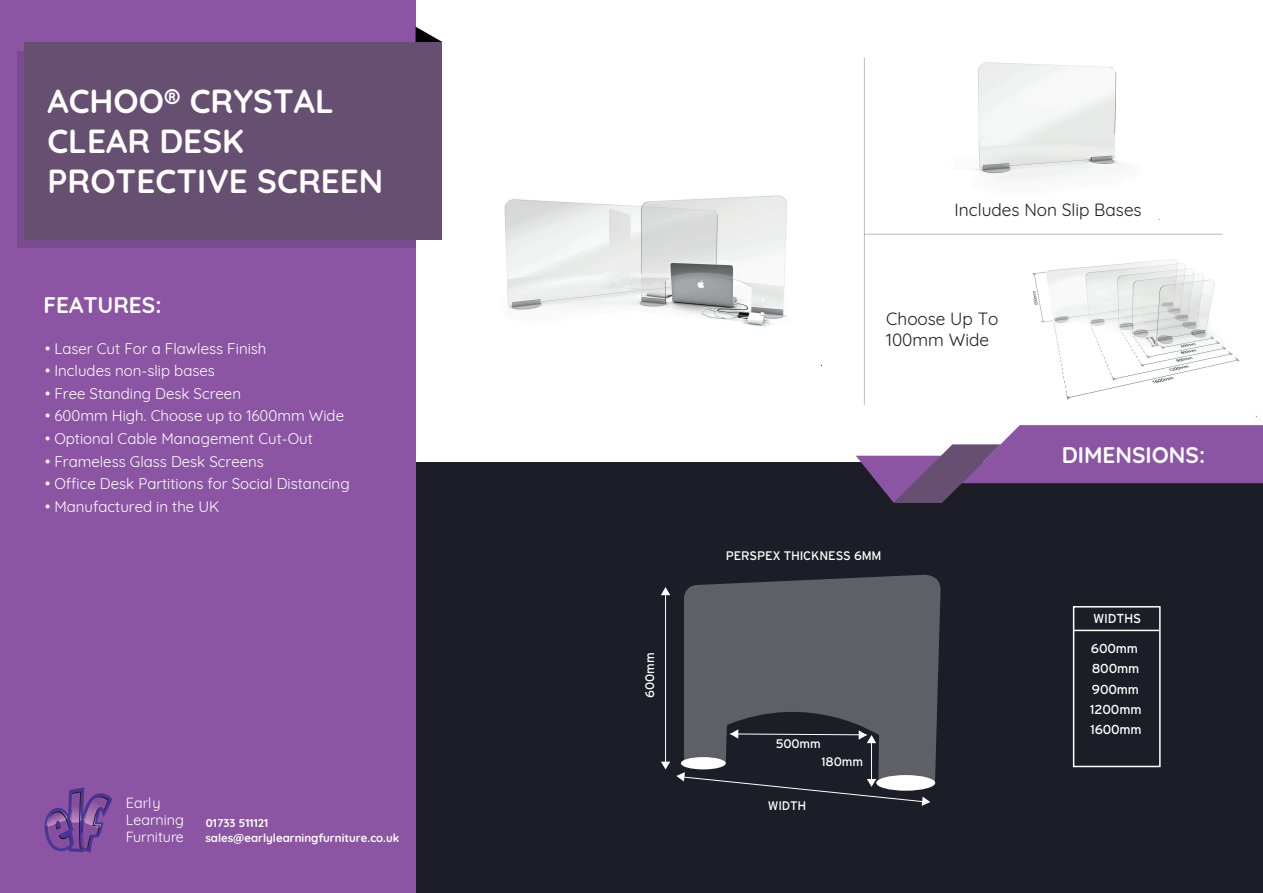
<style>
.page{position:relative;width:1263px;height:893px;background:#fff}
.page>*{position:absolute;margin:0;border:0;box-sizing:border-box;transform-origin:0 0}
.t1{font:700 33.3px/40px "Quicksand";color:#fff}
.t2{font:700 22.65px "Quicksand";color:#fff}
.t3{font:17.25px/20.7px "Quicksand";color:#1c1d27}
.t4{font:15px "Quicksand";color:#fff}
.t5{font:14.4px/17.2px "Quicksand";color:#fff}
.t6{font:13.05px/20.9px "Interstate";letter-spacing:-.015em;color:#fff}
.t7{font:12.45px "Interstate";letter-spacing:-.015em;color:#fff}
.t8{font:700 11.4px/15.8px "Quicksand";color:#fff}
</style>
<div class="page">
<img style="left:974px;top:62px;width:148px;height:120px">
<div style="left:0;top:0;width:416px;height:893px;background:#8b55a3"></div>
<div style="left:416px;top:463px;width:847px;height:430px;background:#1c1d26"></div>
<div style="left:17px;top:52px;width:399px;height:196px;background:linear-gradient(to right,#794a8e,#794a8e)"></div>
<svg style="left:416px;top:27px;width:26px;height:15px"></svg>
<div style="left:25px;top:42px;width:417px;height:197px;background:#674f72"></div>
<svg style="left:856px;top:425px;width:407px;height:78px"></svg>
<hr style="left:864px;top:58px;width:1px;height:347px;background:#1c1d26">
<hr style="left:864px;top:234px;width:358px;height:1px;background:#1c1d26">
<div style="left:1073px;top:606px;width:87px;height:161px;border:2px solid #fff"></div>
<hr style="left:1074px;top:630px;width:86px;height:1px;background:#fff">
<svg style="left:44px;top:787px;width:68px;height:66px"></svg>
<img style="left:504px;top:195px;width:318px;height:170px">
<img style="left:1032px;top:259px;width:225px;height:158px">
<svg style="left:684px;top:575px;width:256px;height:209px;fill:#5f6066"></svg>
<div style="left:681px;top:757px;width:45px;height:12px;background:#fff;border-radius:50%"></div>
<div style="left:876px;top:775px;width:59px;height:16px;background:#fff;border-radius:50%"></div>
<svg style="left:661px;top:762px;width:9px;height:7px"></svg>
<svg style="left:661px;top:587px;width:9px;height:8px"></svg>
<hr style="left:665px;top:595px;width:1px;height:168px;background:#fff">
<svg style="left:676px;top:772px;width:254px;height:34px"></svg>
<hr style="left:871px;top:739px;width:1px;height:45px;background:#fff">
<svg style="left:729px;top:729px;width:147px;height:14px"></svg>
<h1 class="t1" style="left:47px;top:78px;width:337px">ACHOO® CRYSTAL<br>CLEAR DESK<br>PROTECTIVE SCREEN</h1>
<h2 class="t2" style="left:43px;top:286px;width:120px">FEATURES:</h2>
<p class="t4" style="left:45px;top:337px;width:223px">• Laser Cut For a Flawless Finish</p>
<p class="t4" style="left:45px;top:359px;width:171px">• Includes non-slip bases</p>
<p class="t4" style="left:45px;top:382px;width:197px">• Free Standing Desk Screen</p>
<p class="t4" style="left:45px;top:404px;width:300px">• 600mm High. Choose up to 1600mm Wide</p>
<p class="t4" style="left:45px;top:427px;width:269px">• Optional Cable Management Cut-Out</p>
<p class="t4" style="left:45px;top:449px;width:220px">• Frameless Glass Desk Screens</p>
<p class="t4" style="left:45px;top:472px;width:306px">• Office Desk Partitions for Social Distancing</p>
<p class="t4" style="left:45px;top:495px;width:176px">• Manufactured in the UK</p>
<p class="t5" style="left:126px;top:792px;width:60px">Early<br>Learning<br>Furniture</p>
<p class="t8" style="left:205px;top:814px;width:195px">01733 511121 sales@earlylearningfurniture.co.uk</p>
<p class="t7" style="left:643px;top:697px;width:47px;rotate:-90deg">600mm</p>
<p class="t3" style="left:955px;top:197px;width:189px">Includes Non Slip Bases</p>
<p class="t3" style="left:886px;top:307px;width:114px">Choose Up To<br>100mm Wide</p>
<p class="t7" style="left:726px;top:548px;width:157px">PERSPEX THICKNESS 6MM</p>
<p class="t7" style="left:776px;top:737px;width:47px">500mm</p>
<p class="t7" style="left:768px;top:798px;width:40px">WIDTH</p>
<p class="t7" style="left:821px;top:754px;width:43px">180mm</p>
<h2 class="t2" style="left:1062px;top:436px;width:145px">DIMENSIONS:</h2>
<p class="t6" style="left:1093px;top:608px;width:50px">WIDTHS</p>
<p class="t6" style="left:1091px;top:637px;width:50px">600mm<br>800mm</p>
<p class="t6" style="left:1092px;top:679px;width:49px">900mm</p>
<p class="t6" style="left:1090px;top:700px;width:53px;line-height:19.2px">1200mm<br>1600mm</p>
</div>
